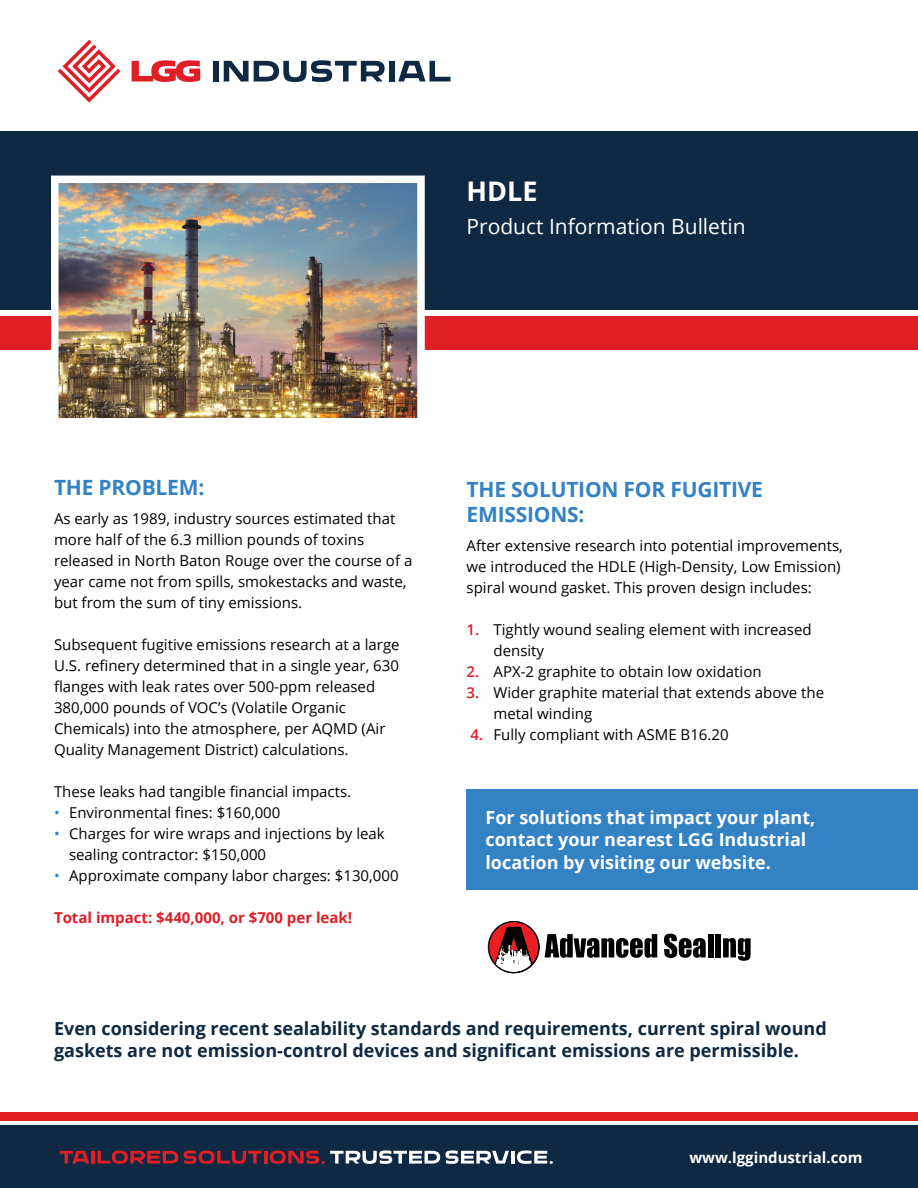
<style>
.page{position:relative;width:918px;height:1188px;background:#fff}
.page>*{position:absolute;margin:0;border:0;box-sizing:border-box;transform-origin:0 0}
.t1{font:700 27px "Open Sans";color:#fff}
.t2{font:700 21px/25.2px "Open Sans";letter-spacing:-.01em;color:#3382c4}
.t3{font:21px "Open Sans";color:#fff}
.t4{font:700 18px/21.6px "Open Sans";color:#0e2941}
.t5{font:700 18px/22.5px "Open Sans";color:#fff}
.t6{font:15px/21px "Open Sans";color:#000}
.t7{font:700 15px "Open Sans";color:#df1e26}
.t8{font:700 15px "Open Sans";color:#fff}
.s1{color:#3382c4}
.s2{font-weight:600;color:#df1e26}
</style>
<div class="page">
<svg style="left:58px;top:40px;width:63px;height:63px"></svg>
<div style="left:213px;top:61px;width:6px;height:20px;background:#0e2941"></div>
<svg style="left:224px;top:60px;width:161px;height:22px"></svg>
<div style="left:389px;top:61px;width:5px;height:20px;background:#0e2941"></div>
<svg style="left:398px;top:61px;width:53px;height:20px"></svg>
<svg style="left:132px;top:60px;width:68px;height:22px"></svg>
<div style="left:0;top:132px;width:918px;height:178px;background:#0e2941"></div>
<div style="left:0;top:316px;width:918px;height:33px;background:#df1e26"></div>
<div style="left:0;top:1112px;width:918px;height:9px;background:#df1e26"></div>
<div style="left:0;top:1126px;width:918px;height:62px;background:#0e2941"></div>
<img style="left:60px;top:185px;width:356px;height:232px">
<div style="left:51px;top:176px;width:374px;height:250px;border:8px solid #fff"></div>
<div style="left:467px;top:789px;width:451px;height:101px;background:#3382c4"></div>
<svg style="left:60px;top:1151px;width:29px;height:13px"></svg>
<hr style="left:91px;top:1151px;width:4px;height:13px;background:#df1e26">
<svg style="left:97px;top:1150px;width:81px;height:14px"></svg>
<svg style="left:184px;top:1150px;width:369px;height:14px"></svg>
<svg style="left:715px;top:934px;width:36px;height:27px"></svg>
<div style="left:715px;top:938px;width:6px;height:19px;background:#000"></div>
<div style="left:708px;top:934px;width:5px;height:23px;background:#000"></div>
<svg style="left:664px;top:934px;width:42px;height:24px"></svg>
<svg style="left:488px;top:921px;width:169px;height:52px"></svg>
<h1 class="t1" style="left:467px;top:173px;width:73px">HDLE</h1>
<h2 class="t3" style="left:467px;top:212px;width:281px">Product Information Bulletin</h2>
<h2 class="t2" style="left:54px;top:475px;width:152px">THE PROBLEM:</h2>
<p class="t6" style="left:54px;top:508px;width:360px">As early as 1989, industry sources estimated that more half of the 6.3 million pounds of toxins released in North Baton Rouge over the course of a year came not from spills, smokestacks and waste, but from the sum of tiny emissions.</p>
<p class="t6" style="left:54px;top:634px;width:347px">Subsequent fugitive emissions research at a large U.S. refinery determined that in a single year, 630 flanges with leak rates over 500-ppm released 380,000 pounds of VOC’s (Volatile Organic Chemicals) into the atmosphere, per AQMD (Air Quality Management District) calculations.</p>
<p class="t6" style="left:54px;top:781px;width:299px">These leaks had tangible financial impacts.</p>
<p class="t6" style="left:54px;top:802px;width:228px"><span class="s1">•</span> Environmental fines: $160,000</p>
<p class="t6" style="left:69px;top:823px;width:317px;text-indent:-15px"><span class="s1">•</span> Charges for wire wraps and injections by leak sealing contractor: $150,000</p>
<p class="t6" style="left:54px;top:865px;width:346px"><span class="s1">•</span> Approximate company labor charges: $130,000</p>
<p class="t7" style="left:54px;top:907px;width:300px">Total impact: $440,000, or $700 per leak!</p>
<h2 class="t2" style="left:467px;top:476px;width:298px">THE SOLUTION FOR FUGITIVE<br>EMISSIONS:</h2>
<p class="t6" style="left:467px;top:534px;width:378px">After extensive research into potential improvements, we introduced the HDLE (High-Density, Low Emission) spiral wound gasket. This proven design includes:</p>
<p class="t6" style="left:494px;top:618px;width:320px;text-indent:-27px"><span class="s2">1.</span> Tightly wound sealing element with increased density</p>
<p class="t6" style="left:467px;top:660px;width:297px"><span class="s2">2.</span> APX-2 graphite to obtain low oxidation</p>
<p class="t6" style="left:494px;top:681px;width:332px;text-indent:-27px"><span class="s2">3.</span> Wider graphite material that extends above the metal winding</p>
<p class="t6" style="left:470px;top:723px;width:260px"><span class="s2">4.</span> Fully compliant with ASME B16.20</p>
<p class="t5" style="left:485px;top:805px;width:332px">For solutions that impact your plant, contact your nearest LGG Industrial location by visiting our website.</p>
<p class="t4" style="left:54px;top:1017px;width:774px">Even considering recent sealability standards and requirements, current spiral wound gaskets are not emission-control devices and significant emissions are permissible.</p>
<p class="t8" style="left:689px;top:1147px;width:175px">www.lggindustrial.com</p>
</div>
